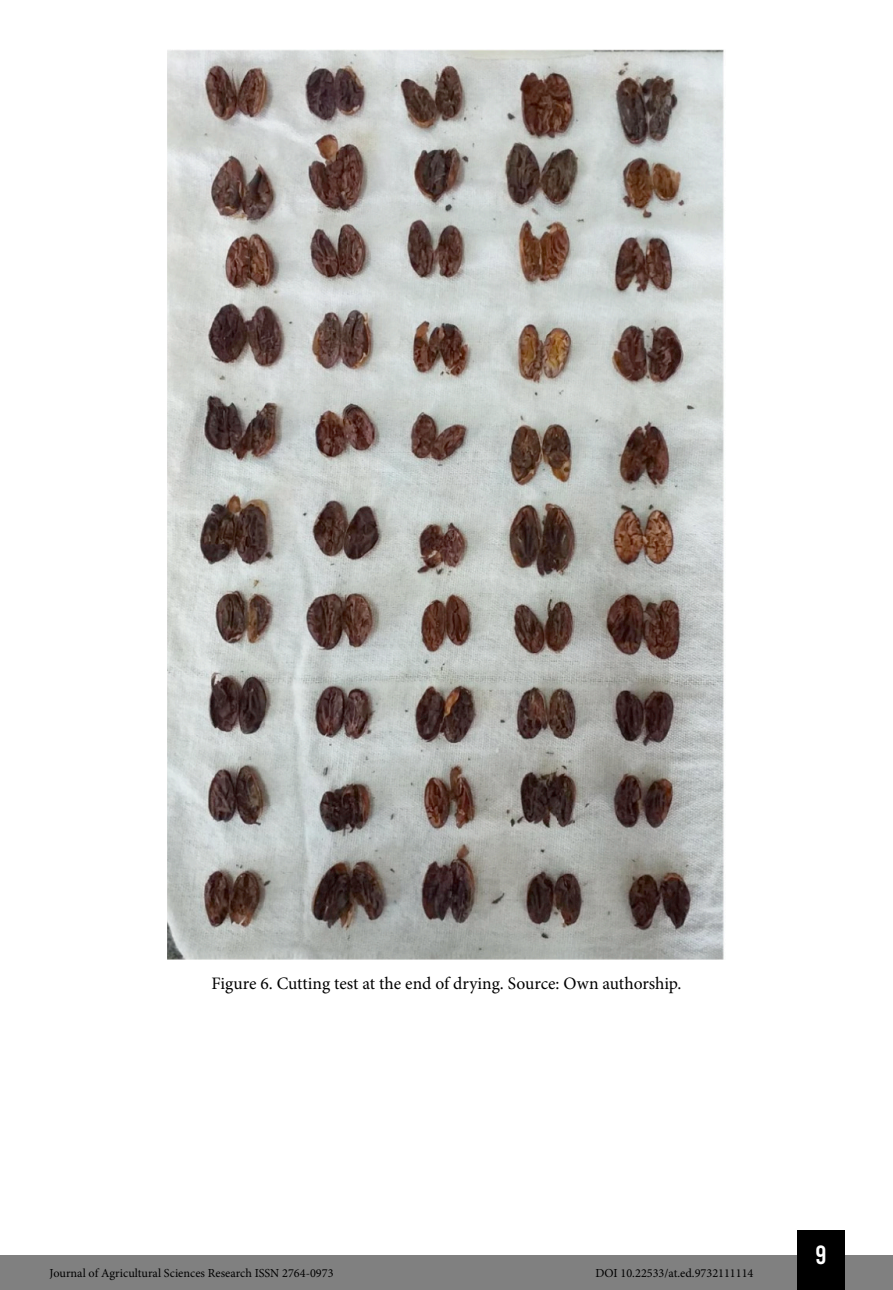
<style>
.page{position:relative;width:893px;height:1290px;background:#fff}
.page>*{position:absolute;margin:0;border:0;box-sizing:border-box;transform-origin:0 0}
.t1{font:26.25px "Bebas Kai";color:#fff}
.Info_Imagem{font:17.5px "Minion Pro";letter-spacing:-.005em;color:#000}
.t2{font:12.25px "Minion Pro";color:#000}
</style>
<div class="page">
<div style="left:0;top:1255px;width:893px;height:35px;background:#808080"></div>
<div style="left:797px;top:1230px;width:48px;height:60px;background:#000"></div>
<img style="left:168px;top:50px;width:556px;height:909px">
<p class="Info_Imagem" style="left:211px;top:971px;width:472px">Figure 6. Cutting test at the end of drying. Source: Own authorship.</p>
<p class="t2" style="left:50px;top:1265px;width:285px">Journal of Agricultural Sciences Research ISSN 2764-0973</p>
<p class="t2" style="left:595px;top:1265px;width:160px">DOI 10.22533/at.ed.9732111114</p>
<h1 class="t1" style="left:815px;top:1241px;width:13px">9</h1>
</div>
